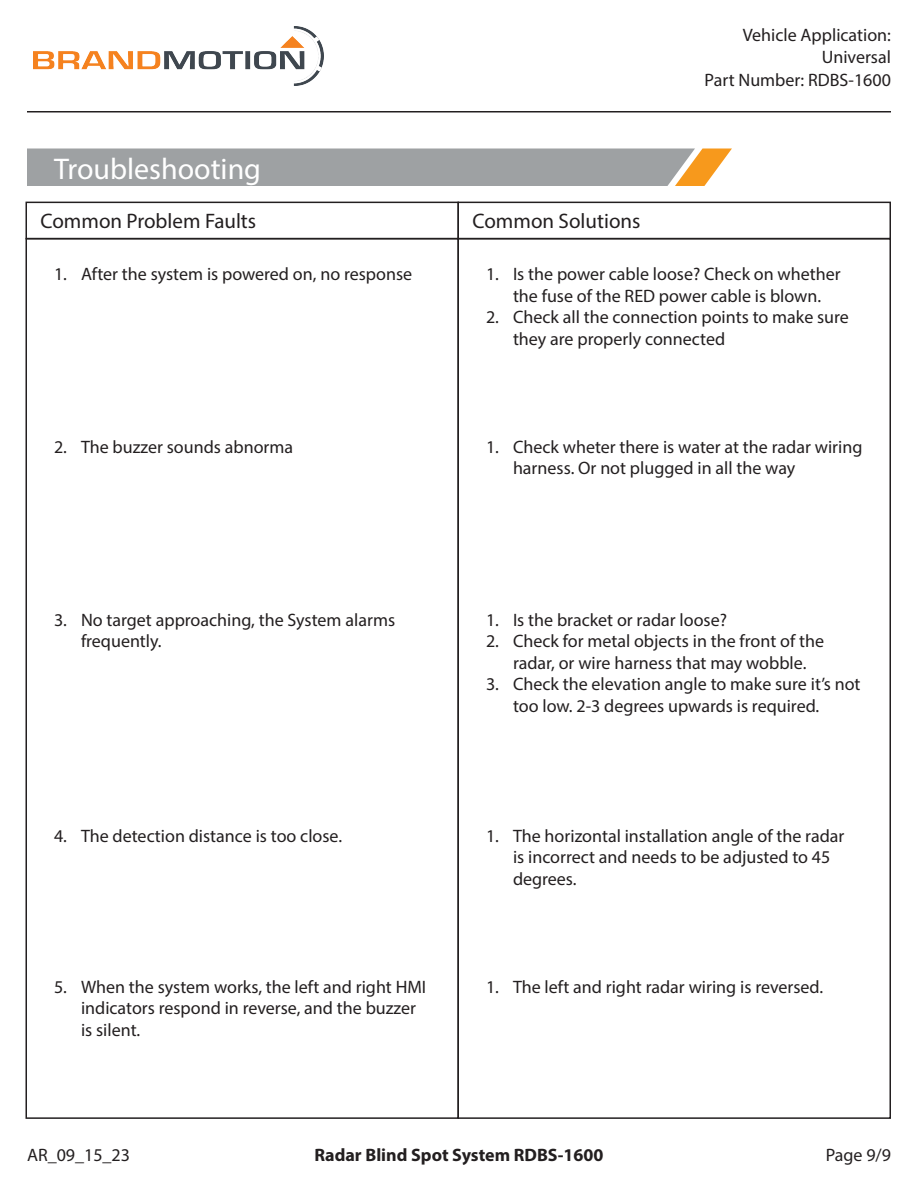
<style>
.page{position:relative;width:918px;height:1188px;background:#fff}
.page>*{position:absolute;margin:0;border:0;box-sizing:border-box;transform-origin:0 0}
.t1{font:30px "Myriad Pro";color:#fff}
.t2{font:21px "Myriad Pro";color:#231f20}
.t3{font:18px/21.6px "Myriad Pro";color:#231f20}
.t4{font:700 18px "Myriad Pro";color:#231f20}
</style>
<div class="page">
<img style="left:33px;top:27px;width:290px;height:58px">
<hr style="left:27px;top:111px;width:864px;height:1px;background:#231f20">
<svg style="left:27px;top:148px;width:705px;height:38px"></svg>
<div style="left:26px;top:202px;width:433px;height:37px;border:2px solid #231f20"></div>
<div style="left:458px;top:202px;width:433px;height:37px;border:2px solid #231f20"></div>
<div style="left:458px;top:238px;width:433px;height:881px;border:2px solid #231f20"></div>
<p class="t3" style="left:705px;top:23px;width:188px;line-height:22.5px;text-align:right">Vehicle Application:<br>Universal<br>Part Number: RDBS-1600</p>
<p class="t1" style="left:54px;top:150px;width:209px">Troubleshooting</p>
<p class="t2" style="left:40px;top:208px;width:217px">Common Problem Faults</p>
<p class="t2" style="left:472px;top:208px;width:170px">Common Solutions</p>
<p class="t3" style="left:54px;top:263px;width:360px">1. After the system is powered on, no response</p>
<p class="t3" style="left:486px;top:263px;width:356px;text-align:center">1. Is the power cable loose? Check on whether the fuse of the RED power cable is blown.</p>
<p class="t3" style="left:513px;top:306px;width:337px;text-indent:-27px">2. Check all the connection points to make sure they are properly connected</p>
<p class="t3" style="left:54px;top:436px;width:241px">2. The buzzer sounds abnorma</p>
<p class="t3" style="left:513px;top:436px;width:351px;text-indent:-27px">1. Check wheter there is water at the radar wiring harness. Or not plugged in all the way</p>
<p class="t3" style="left:81px;top:608px;width:316px;text-indent:-27px">3. No target approaching, the System alarms frequently.</p>
<p class="t3" style="left:486px;top:608px;width:243px">1. Is the bracket or radar loose?</p>
<p class="t3" style="left:486px;top:630px;width:340px;text-align:center">2. Check for metal objects in the front of the radar, or wire harness that may wobble.</p>
<p class="t3" style="left:513px;top:673px;width:349px;text-indent:-27px">3. Check the elevation angle to make sure it’s not too low. 2-3 degrees upwards is required.</p>
<p class="t3" style="left:54px;top:824px;width:290px">4. The detection distance is too close.</p>
<p class="t3" style="left:513px;top:824px;width:333px;text-indent:-27px">1. The horizontal installation angle of the radar is incorrect and needs to be adjusted to 45 degrees.</p>
<p class="t3" style="left:81px;top:976px;width:347px;text-indent:-27px">5. When the system works, the left and right HMI indicators respond in reverse, and the buzzer is silent.</p>
<p class="t3" style="left:486px;top:976px;width:339px">1. The left and right radar wiring is reversed.</p>
<p class="t3" style="left:27px;top:1144px;width:105px">AR_09_15_23</p>
<p class="t4" style="left:314px;top:1143px;width:291px">Radar Blind Spot System RDBS-1600</p>
<p class="t3" style="left:826px;top:1144px;width:67px">Page 9/9</p>
</div>
